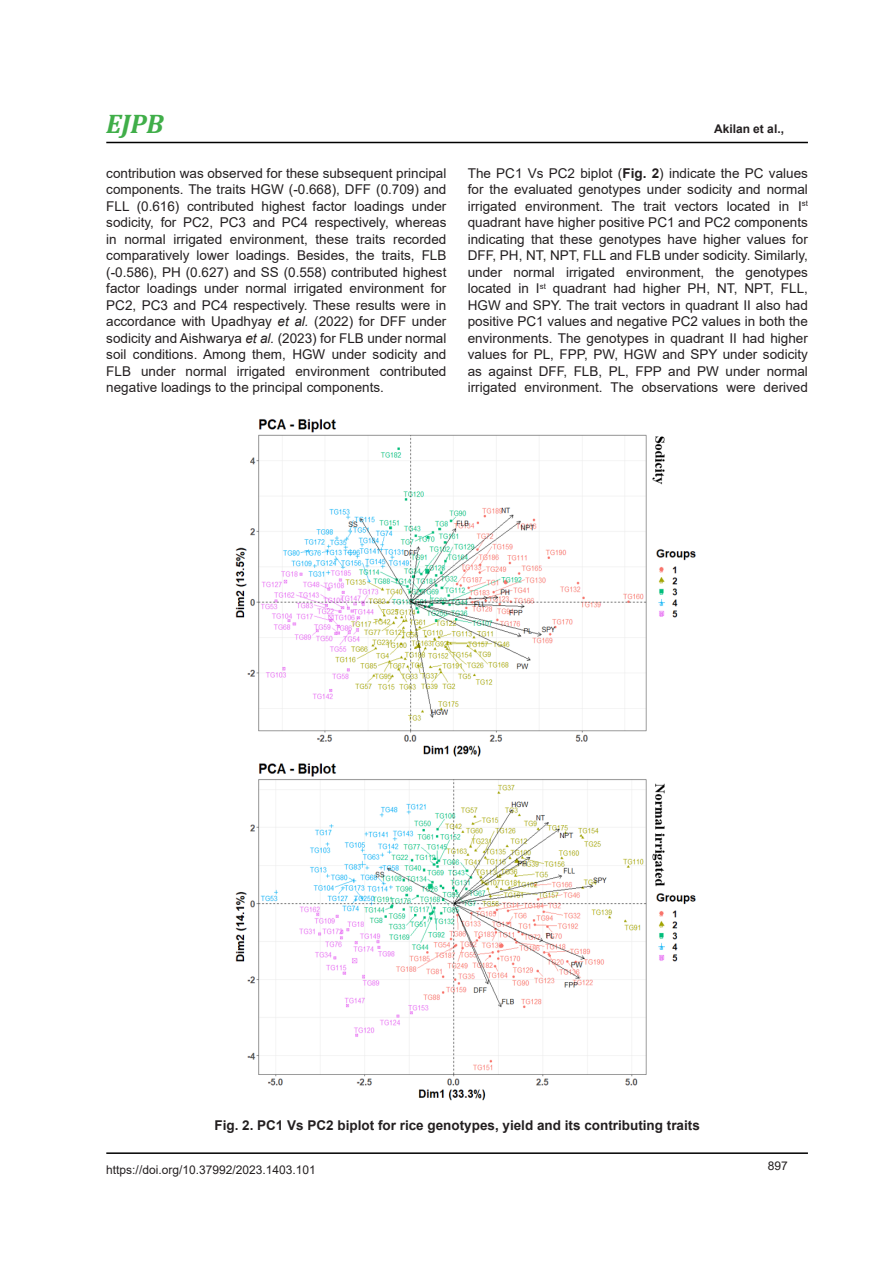
<style>
.page{position:relative;width:893px;height:1263px;background:#fff}
.page>*{position:absolute;margin:0;border:0;box-sizing:border-box;transform-origin:0 0}
.t1{font:italic 700 27px "Cambria";color:#40ae49}
.body_text{font:13.5px/16.5px "Arial";color:#231f20;text-align:justify}
.Default{font:700 13.5px "Arial";color:#231f20}
.t2{font:12px "Arial";color:#231f20}
.t3{font:700 12px "Arial";color:#231f20}
.s1{font-style:italic}
.s2{font-weight:700}
</style>
<div class="page">
<hr style="left:106px;top:1152px;width:702px;height:2px;background:#000">
<hr style="left:106px;top:142px;width:702px;height:1px;background:#000">
<img style="left:235px;top:419px;width:461px;height:682px">
<h1 class="t1" style="left:106px;top:105px;width:59px">EJPB</h1>
<p class="t3" style="left:714px;top:121px;width:71px">Akilan et al.,</p>
<p class="body_text" style="left:106px;top:165px;width:342px">contribution was observed for these subsequent principal components. The traits HGW (-0.668), DFF (0.709) and FLL (0.616) contributed highest factor loadings under sodicity, for PC2, PC3 and PC4 respectively, whereas in normal irrigated environment, these traits recorded comparatively lower loadings. Besides, the traits, FLB (-0.586), PH (0.627) and SS (0.558) contributed highest factor loadings under normal irrigated environment for PC2, PC3 and PC4 respectively. These results were in accordance with Upadhyay <span class="s1">et al.</span> (2022) for DFF under sodicity and Aishwarya <span class="s1">et al.</span> (2023) for FLB under normal soil conditions. Among them, HGW under sodicity and FLB under normal irrigated environment contributed negative loadings to the principal components.</p>
<p class="body_text" style="left:468px;top:165px;width:342px">The PC1 Vs PC2 biplot (<span class="s2">Fig. 2</span>) indicate the PC values for the evaluated genotypes under sodicity and normal irrigated environment. The trait vectors located in I<sup>st </sup>quadrant have higher positive PC1 and PC2 components indicating that these genotypes have higher values for DFF, PH, NT, NPT, FLL and FLB under sodicity. Similarly, under normal irrigated environment, the genotypes located in I<sup>st</sup> quadrant had higher PH, NT, NPT, FLL, HGW and SPY. The trait vectors in quadrant II also had positive PC1 values and negative PC2 values in both the environments. The genotypes in quadrant II had higher values for PL, FPP, PW, HGW and SPY under sodicity as against DFF, FLB, PL, FPP and PW under normal irrigated environment. The observations were derived</p>
<p class="Default" style="left:214px;top:1115px;width:487px">Fig. 2. PC1 Vs PC2 biplot for rice genotypes, yield and its contributing traits</p>
<p class="t2" style="left:106px;top:1161px;width:211px">https://doi.org/10.37992/2023.1403.101</p>
<p class="t2" style="left:768px;top:1157px;width:22px">897</p>
</div>
